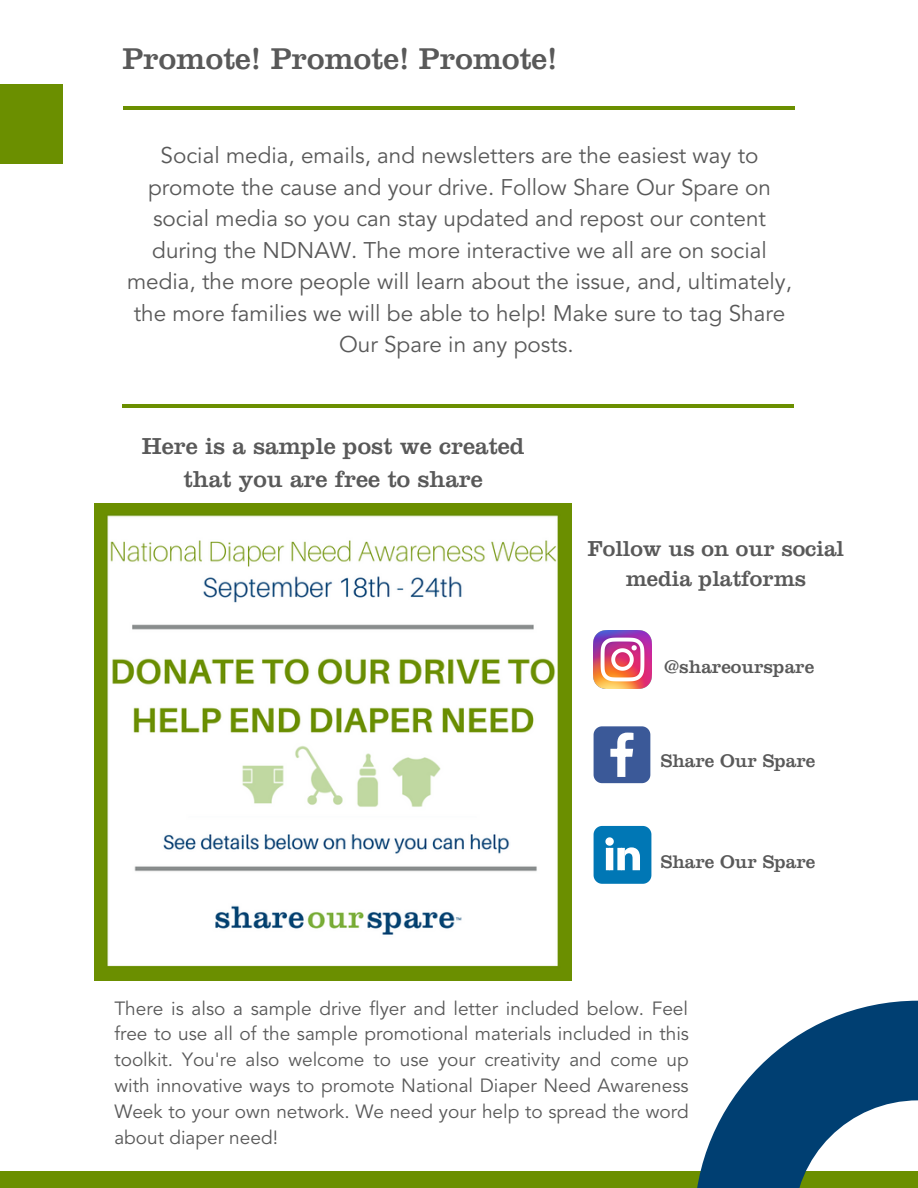
<style>
.page{position:relative;width:918px;height:1188px;background:#fff}
.page>*{position:absolute;margin:0;border:0;box-sizing:border-box;transform-origin:0 0}
.t1{font:31.2px "Clarendon LT Std";color:#595959}
.t2{font:24px/32.7px "Clarendon LT Std";color:#595959;text-align:center}
.t3{font:22.5px/31.5px "Avenir LT Std";color:#595959;text-align:center}
.t4{font:22.5px/30.6px "Clarendon LT Std";color:#595959;text-align:center}
.t5{font:19.05px/25.8px "Avenir LT Std";color:#595959;text-align:justify}
.t6{font:19.05px "Clarendon LT Std";color:#595959}
.t7{font:18.9px "Clarendon LT Std";color:#595959}
</style>
<div class="page">
<hr style="left:124px;top:107px;width:671px;height:3px;background:#6b8f00">
<div style="left:0;top:1171px;width:918px;height:17px;background:#6b8f00"></div>
<div style="left:0;top:84px;width:63px;height:80px;background:#6b8f00"></div>
<svg style="left:697px;top:1001px;width:221px;height:187px"></svg>
<img style="left:594px;top:631px;width:57px;height:58px">
<svg style="left:594px;top:726px;width:56px;height:57px"></svg>
<svg style="left:594px;top:826px;width:57px;height:58px"></svg>
<hr style="left:122px;top:404px;width:672px;height:4px;background:#6b8f00">
<img style="left:95px;top:504px;width:477px;height:477px">
<p class="t1" style="left:122px;top:49px;width:437px">Promote! Promote! Promote!</p>
<p class="t3" style="left:127px;top:142px;width:666px">Social media, emails, and newsletters are the easiest way to promote the cause and your drive. Follow Share Our Spare on social media so you can stay updated and repost our content during the NDNAW. The more interactive we all are on social media, the more people will learn about the issue, and, ultimately, the more families we will be able to help! Make sure to tag Share Our Spare in any posts.</p>
<p class="t2" style="left:142px;top:434px;width:384px">Here is a sample post we created that you are free to share</p>
<p class="t4" style="left:588px;top:537px;width:258px">Follow us on our social media platforms</p>
<p class="t6" style="left:664px;top:660px;width:152px">@shareourspare</p>
<p class="t7" style="left:661px;top:755px;width:156px">Share Our Spare</p>
<p class="t7" style="left:661px;top:856px;width:156px">Share Our Spare</p>
<p class="t5" style="left:114px;top:997px;width:576px">There is also a sample drive flyer and letter included below. Feel free to use all of the sample promotional materials included in this toolkit. You're also welcome to use your creativity and come up with innovative ways to promote National Diaper Need Awareness Week to your own network. We need your help to spread the word about diaper need!</p>
</div>
